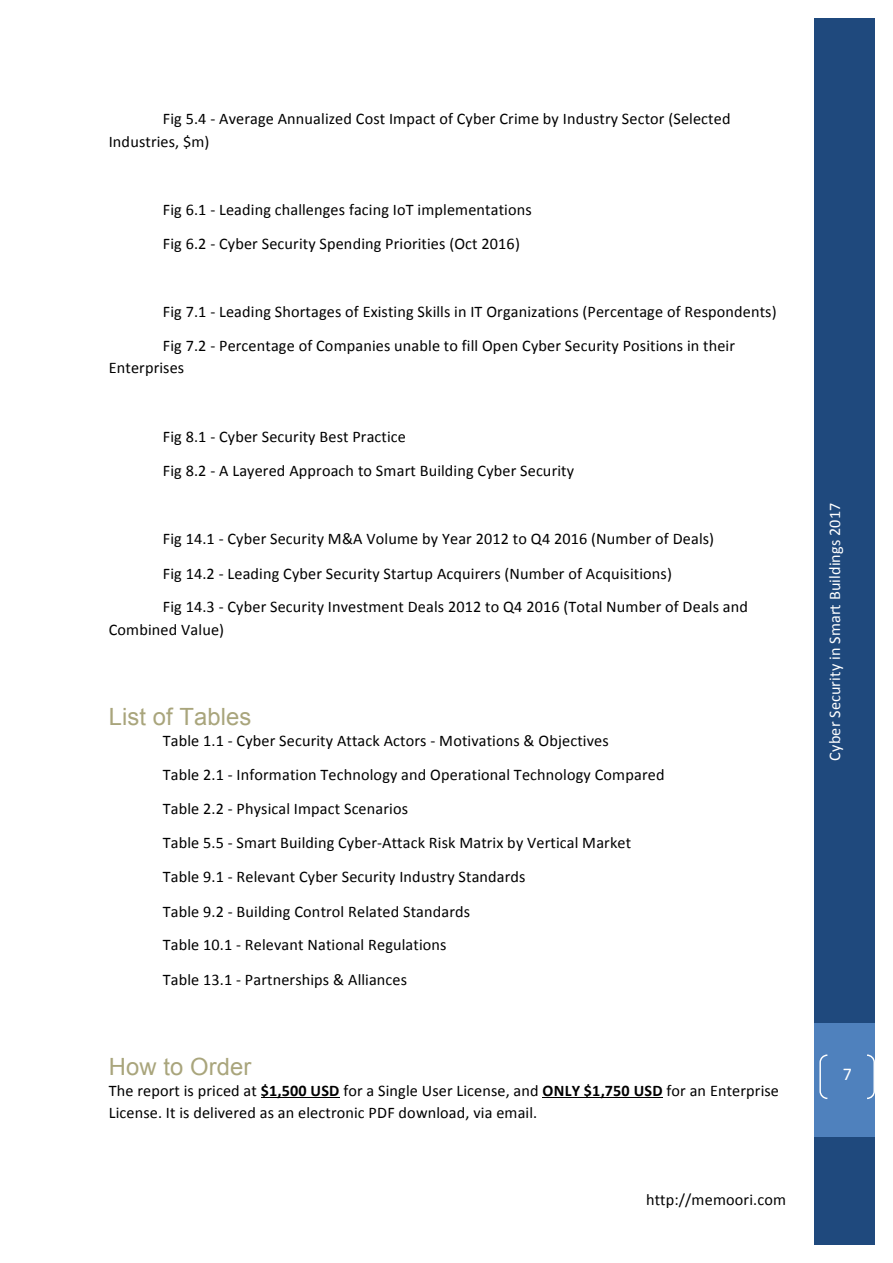
<style>
.page{position:relative;width:893px;height:1263px;background:#fff}
.page>*{position:absolute;margin:0;border:0;box-sizing:border-box;transform-origin:0 0}
.t1{font:23.7px "Arial";letter-spacing:.005em;color:#a9a57c}
.t2{font:18px "Calibri";color:#fff}
.t3{font:16.2px/34.2px "Calibri";letter-spacing:.01em;color:#000}
.t4{font:16.2px "Calibri";letter-spacing:.01em;color:#fff}
.s1{font-weight:700}
</style>
<div class="page">
<div style="left:813px;top:19px;width:61px;height:1225px;background:#1f497d"></div>
<div style="left:813px;top:1024px;width:61px;height:113px;background:#4f81bd"></div>
<svg style="left:819px;top:1054px;width:55px;height:46px"></svg>
<hr style="left:261px;top:1098px;width:79px;height:1px;background:#000">
<hr style="left:542px;top:1098px;width:120px;height:1px;background:#000">
<p class="t3" style="left:109px;top:108px;width:623px;line-height:22.4px;text-indent:54px">Fig 5.4 - Average Annualized Cost Impact of Cyber Crime by Industry Sector (Selected<br>Industries, $m)</p>
<p class="t3" style="left:163px;top:192px;width:370px">Fig 6.1 - Leading challenges facing IoT implementations<br>Fig 6.2 - Cyber Security Spending Priorities (Oct 2016)</p>
<p class="t3" style="left:163px;top:295px;width:615px">Fig 7.1 - Leading Shortages of Existing Skills in IT Organizations (Percentage of Respondents)<br>Fig 7.2 - Percentage of Companies unable to fill Open Cyber Security Positions in their</p>
<p class="t3" style="left:109px;top:351px;width:77px">Enterprises</p>
<p class="t3" style="left:163px;top:419px;width:413px">Fig 8.1 - Cyber Security Best Practice<br>Fig 8.2 - A Layered Approach to Smart Building Cyber Security</p>
<p class="t3" style="left:163px;top:522px;width:586px">Fig 14.1 - Cyber Security M&amp;A Volume by Year 2012 to Q4 2016 (Number of Deals)<br>Fig 14.2 - Leading Cyber Security Startup Acquirers (Number of Acquisitions)<br>Fig 14.3 - Cyber Security Investment Deals 2012 to Q4 2016 (Total Number of Deals and</p>
<p class="t3" style="left:109px;top:612px;width:117px">Combined Value)</p>
<h1 class="t1" style="left:109px;top:704px;width:144px">List of Tables</h1>
<p class="t3" style="left:163px;top:723px;width:503px">Table 1.1 - Cyber Security Attack Actors - Motivations &amp; Objectives<br>Table 2.1 - Information Technology and Operational Technology Compared Table 2.2 - Physical Impact Scenarios<br>Table 5.5 - Smart Building Cyber-Attack Risk Matrix by Vertical Market Table 9.1 - Relevant Cyber Security Industry Standards<br>Table 9.2 - Building Control Related Standards<br>Table 10.1 - Relevant National Regulations<br>Table 13.1 - Partnerships &amp; Alliances</p>
<h1 class="t1" style="left:109px;top:1054px;width:144px">How to Order</h1>
<p class="t3" style="left:109px;top:1079px;width:671px;line-height:22.4px">The report is priced at <span class="s1">$1,500 USD</span> for a Single User License, and <span class="s1">ONLY $1,750 USD</span> for an Enterprise<br>License. It is delivered as an electronic PDF download, via email.</p>
<p class="t3" style="left:646px;top:1182px;width:141px">http://memoori.com</p>
<p class="t4" style="left:824px;top:761px;width:259px;rotate:-90deg">Cyber Security in Smart Buildings 2017</p>
<p class="t2" style="left:842px;top:1063px;width:11px">7</p>
</div>
